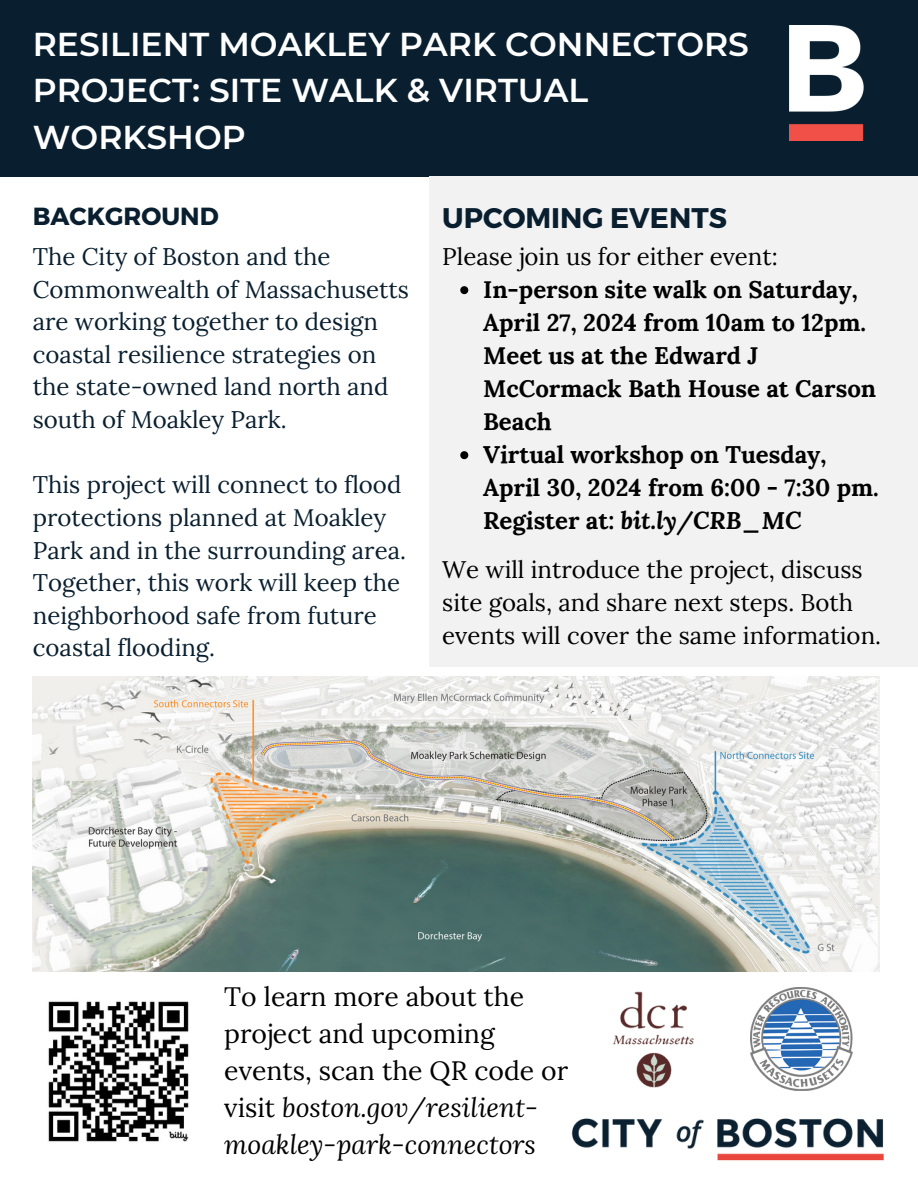
<style>
.page{position:relative;width:918px;height:1188px;background:#fff}
.page>*{position:absolute;margin:0;border:0;box-sizing:border-box;transform-origin:0 0}
.t1{font:600 33px/46.2px "Montserrat";color:#fff}
.t2{font:700 28.35px "Montserrat";color:#091f2f}
.t3{font:26.55px/37.2px "Lora";color:#000}
.t4{font:700 24.75px "Montserrat";color:#091f2f}
.t5{font:24px/32.7px "Lora";color:#091f2f}
.t6{font:700 24px/33px "Lora";color:#000}
.t7{font:24px/33px "Lora";color:#000}
.s1{font-style:italic}
</style>
<div class="page">
<div style="left:0;top:66px;width:918px;height:111px;background:#091f2f"></div>
<div style="left:0;top:0;width:918px;height:162px;background:#091f2f"></div>
<img style="left:789px;top:26px;width:74px;height:115px">
<div style="left:429px;top:176px;width:489px;height:491px;background:#f2f2f2"></div>
<img style="left:613px;top:991px;width:81px;height:97px">
<img style="left:751px;top:988px;width:101px;height:102px">
<img style="left:571px;top:1118px;width:313px;height:43px">
<img style="left:33px;top:676px;width:847px;height:295px">
<img style="left:48px;top:1001px;width:141px;height:141px">
<svg style="left:460px;top:286px;width:8px;height:8px"></svg>
<svg style="left:460px;top:451px;width:8px;height:8px"></svg>
<p class="t1" style="left:33px;top:21px;width:718px">RESILIENT MOAKLEY PARK CONNECTORS<br>PROJECT: SITE WALK &amp; VIRTUAL<br>WORKSHOP</p>
<p class="t4" style="left:33px;top:200px;width:187px">BACKGROUND</p>
<p class="t5" style="left:33px;top:240px;width:378px">The City of Boston and the<br>Commonwealth of Massachusetts are working together to design coastal resilience strategies on the state-owned land north and south of Moakley Park.</p>
<p class="t5" style="left:33px;top:468px;width:375px">This project will connect to flood protections planned at Moakley<br>Park and in the surrounding area.<br>Together, this work will keep the neighborhood safe from future coastal flooding.</p>
<h2 class="t2" style="left:442px;top:200px;width:286px">UPCOMING EVENTS</h2>
<p class="t7" style="left:442px;top:240px;width:337px">Please join us for either event:</p>
<p class="t6" style="left:483px;top:273px;width:395px">In-person site walk on Saturday,<br>April 27, 2024 from 10am to 12pm.<br>Meet us at the Edward J<br>McCormack Bath House at Carson<br>Beach</p>
<p class="t6" style="left:483px;top:438px;width:397px">Virtual workshop on Tuesday,<br>April 30, 2024 from 6:00 - 7:30 pm.<br>Register at: <span class="s1">bit.ly/CRB_MC</span></p>
<h3 class="t7" style="left:442px;top:553px;width:440px">We will introduce the project, discuss site goals, and share next steps. Both events will cover the same information.</h3>
<p class="t3" style="left:224px;top:978px;width:345px">To learn more about the project and upcoming events, scan the QR code or visit <span class="s1">boston.gov/resilient&shy;moakley-park-connectors</span></p>
</div>
